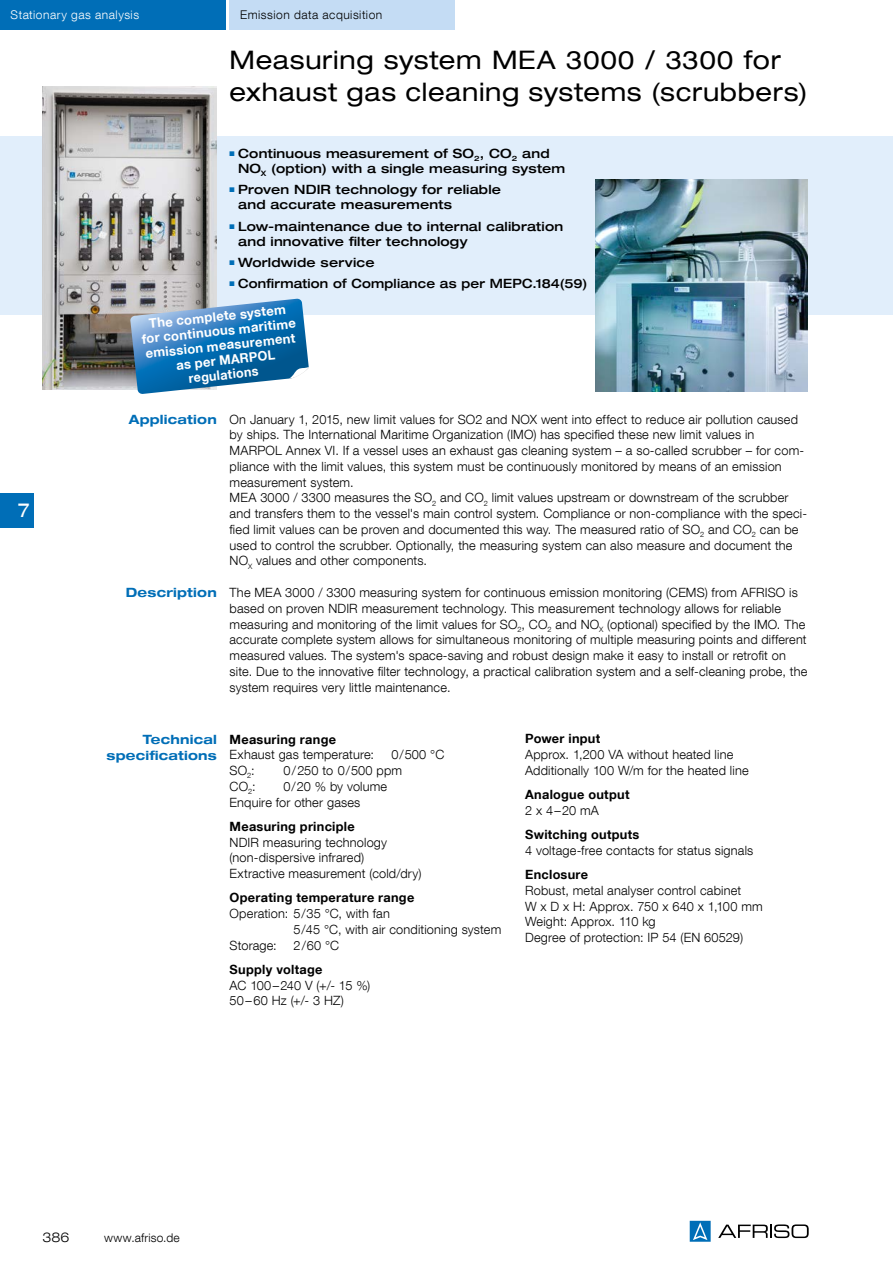
<style>
.page{position:relative;width:893px;height:1263px;background:#fff}
.page>*{position:absolute;margin:0;border:0;box-sizing:border-box;transform-origin:0 0}
.t1{font:expanded 25.5px/31.5px "Helvetica Neue LT Com";letter-spacing:.025em;color:#000}
.t2{font:expanded 19.5px "Helvetica Neue LT Com";color:#fff}
.t3{font:300 expanded 13.5px "Helvetica Neue LT Com";color:#000}
.t4{font:700 13.2px/14.5px "Helvetica Neue LT Com";color:#fff;text-align:center}
.t5{font:300 12.75px/15.8px "Helvetica Neue LT Com";letter-spacing:.015em;color:#000}
.t6{font:500 expanded 12.75px/15px "Helvetica Neue LT Com";letter-spacing:.015em;color:#000}
.t7{font:700 12.75px "Helvetica Neue LT Com";letter-spacing:.02em;color:#000}
.t8{font:700 expanded 12.75px/16.5px "Helvetica Neue LT Com";letter-spacing:.015em;color:#006eb7;text-align:right}
.t9{font:500 expanded 12.75px "Helvetica Neue LT Com";letter-spacing:.015em;color:#000;scale:.96 1}
.t10{font:300 12px "Helvetica Neue LT Com";letter-spacing:.04em;color:#000}
.t11{font:300 12px "Helvetica Neue LT Com";letter-spacing:.04em;color:#fff}
.t12{font:300 12px "Helvetica Neue LT Com";letter-spacing:.02em;color:#000}
.t13{font:6.75px "Zapf Dingbats ITC";color:#006eb7}
</style>
<div class="page">
<div style="left:0;top:136px;width:893px;height:179px;background:#e1eefb"></div>
<div style="left:0;top:0;width:225px;height:30px;background:#006eb7"></div>
<div style="left:230px;top:0;width:225px;height:30px;background:#c4dcf4"></div>
<svg style="left:718px;top:1224px;width:91px;height:14px"></svg>
<svg style="left:690px;top:1221px;width:21px;height:21px"></svg>
<img style="left:43px;top:86px;width:174px;height:303px">
<img style="left:595px;top:179px;width:213px;height:212px">
<svg style="left:130px;top:299px;width:179px;height:95px;background:#4589bb"></svg>
<div style="left:0;top:493px;width:34px;height:34px;background:#006eb7"></div>
<p class="t11" style="left:11px;top:7px;width:130px">Stationary gas analysis</p>
<p class="t10" style="left:240px;top:7px;width:144px">Emission data acquisition</p>
<h1 class="t1" style="left:230px;top:44px;width:580px">Measuring system MEA 3000 / 3300 for exhaust gas cleaning systems (scrubbers)</h1>
<p class="t6" style="left:238px;top:145px;width:329px;text-indent:-9px"><sup>■</sup> Continuous measurement of SO<sub>2</sub>, CO<sub>2</sub> and<br>NO<sub>X</sub> (option) with a single measuring system</p>
<p class="t6" style="left:238px;top:182px;width:264px;text-indent:-9px"><sup>■</sup> Proven NDIR technology for reliable and accurate measurements</p>
<p class="t13" style="left:235px;top:223px;width:3px">■</p>
<p class="t13" style="left:235px;top:150px;width:3px">■</p>
<p class="t6" style="left:238px;top:218px;width:327px;text-indent:-9px"><sup>■</sup> Low-maintenance due to internal calibration and innovative filter technology</p>
<p class="t13" style="left:235px;top:259px;width:3px">■</p>
<p class="t6" style="left:230px;top:255px;width:147px"><sup>■</sup> Worldwide service</p>
<p class="t9" style="left:230px;top:276px;width:374px"><sup>■</sup> Confirmation of Compliance as per MEPC.184(59)</p>
<h2 class="t2" style="left:18px;top:498px;width:13px">7</h2>
<p class="t4" style="left:140px;top:317px;width:156px;rotate:-6deg">The complete system for continuous maritime emission measurement as per MARPOL regulations</p>
<p class="t8" style="left:129px;top:410px;width:90px">Application</p>
<p class="t8" style="left:126px;top:584px;width:92px">Description</p>
<p class="t5" style="left:230px;top:411px;width:579px">On January 1, 2015, new limit values for SO2 and NOX went into effect to reduce air pollution caused by ships. The International Maritime Organization (IMO) has specified these new limit values in MARPOL Annex VI. If a vessel uses an exhaust gas cleaning system – a so-called scrubber – for com&shy;pliance with the limit values, this system must be continuously monitored by means of an emission measurement system.<br>MEA 3000 / 3300 measures the SO<sub>2</sub> and CO<sub>2</sub> limit values upstream or downstream of the scrubber and transfers them to the vessel's main control system. Compliance or non-compliance with the speci&shy;fied limit values can be proven and documented this way. The measured ratio of SO<sub>2</sub> and CO<sub>2</sub> can be used to control the scrubber. Optionally, the measuring system can also measure and document the NO<sub>X</sub> values and other components.</p>
<p class="t5" style="left:230px;top:584px;width:579px">The MEA 3000 / 3300 measuring system for continuous emission monitoring (CEMS) from AFRISO is based on proven NDIR measurement technology. This measurement technology allows for reliable measuring and monitoring of the limit values for SO<sub>2</sub>, CO<sub>2</sub> and NO<sub>X</sub> (optional) specified by the IMO. The accurate complete system allows for simultaneous monitoring of multiple measuring points and different measured values. The system's space-saving and robust design make it easy to install or retrofit on site. Due to the innovative filter technology, a practical calibration system and a self-cleaning probe, the system requires very little maintenance.</p>
<p class="t8" style="left:106px;top:730px;width:112px">Technical specifications</p>
<p class="t7" style="left:230px;top:731px;width:108px">Measuring range</p>
<p class="t5" style="left:230px;top:746px;width:146px">Exhaust gas temperature:</p>
<p class="t5" style="left:392px;top:746px;width:54px">0/500 °C</p>
<p class="t5" style="left:230px;top:762px;width:27px">SO<sub>2</sub>:</p>
<p class="t5" style="left:284px;top:762px;width:120px">0/250 to 0/500 ppm</p>
<p class="t5" style="left:230px;top:778px;width:28px">CO<sub>2</sub>:</p>
<p class="t5" style="left:230px;top:778px;width:159px;text-indent:54px">0/20 % by volume<br>Enquire for other gases</p>
<p class="t7" style="left:230px;top:818px;width:127px">Measuring principle</p>
<p class="t5" style="left:230px;top:834px;width:193px">NDIR measuring technology (non-dispersive infrared)<br>Extractive measurement (cold/dry)</p>
<p class="t7" style="left:230px;top:890px;width:186px">Operating temperature range</p>
<p class="t5" style="left:230px;top:905px;width:162px">Operation: 5/35 °C, with fan</p>
<p class="t5" style="left:293px;top:921px;width:209px">5/45 °C, with air conditioning system</p>
<p class="t5" style="left:230px;top:937px;width:49px">Storage:</p>
<p class="t5" style="left:293px;top:937px;width:47px">2/60 °C</p>
<p class="t7" style="left:230px;top:961px;width:94px">Supply voltage</p>
<p class="t5" style="left:230px;top:977px;width:142px">AC 100–240 V (+/- 15 %)<br>50–60 Hz (+/- 3 HZ)</p>
<p class="t7" style="left:525px;top:731px;width:77px">Power input</p>
<p class="t5" style="left:525px;top:746px;width:225px">Approx. 1,200 VA without heated line<br>Additionally 100 W/m for the heated line</p>
<p class="t7" style="left:525px;top:787px;width:106px">Analogue output</p>
<p class="t5" style="left:525px;top:802px;width:75px">2 x 4–20 mA</p>
<p class="t7" style="left:525px;top:827px;width:116px">Switching outputs</p>
<p class="t5" style="left:525px;top:842px;width:230px">4 voltage-free contacts for status signals</p>
<p class="t7" style="left:525px;top:867px;width:65px">Enclosure</p>
<p class="t5" style="left:525px;top:882px;width:239px">Robust, metal analyser control cabinet<br>W x D x H: Approx. 750 x 640 x 1,100 mm Weight: Approx. 110 kg<br>Degree of protection: IP 54 (EN 60529)</p>
<p class="t3" style="left:43px;top:1228px;width:29px">386</p>
<p class="t12" style="left:104px;top:1230px;width:77px">www.afriso.de</p>
</div>
